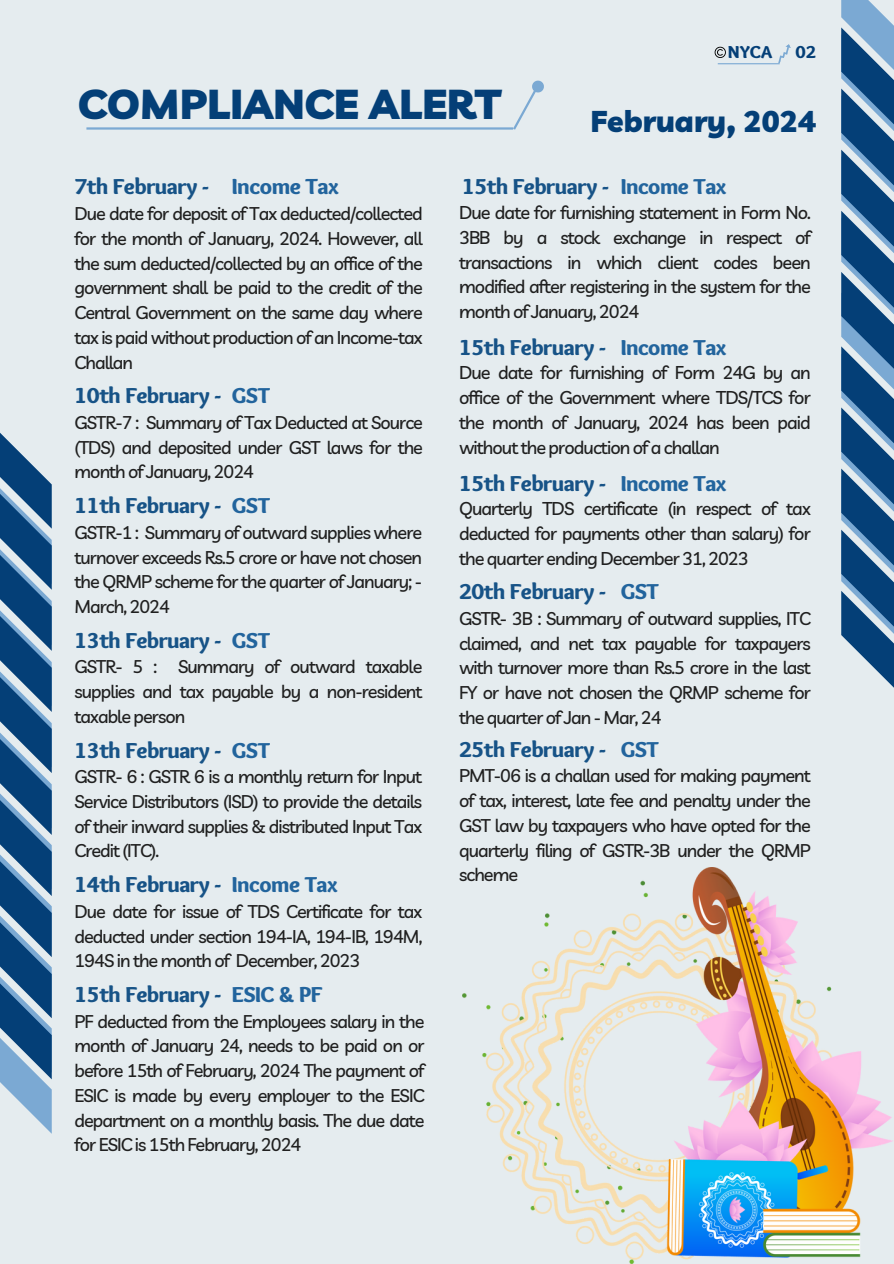
<style>
.page{position:relative;width:894px;height:1264px;background:#fff}
.page>*{position:absolute;margin:0;border:0;box-sizing:border-box;transform-origin:0 0}
.t1{font:900 41.7px "Livvic";color:#043f77}
.t2{font:900 30px "Livvic";color:#043f77}
.t3{font:900 22.5px "Sukar";letter-spacing:-.02em;color:#175387}
.t4{font:500 18.15px/24.8px "Livvic";letter-spacing:-.05em;color:#202020;text-align:justify}
.t5{font:500 18px/24.8px "Livvic";letter-spacing:-.05em;color:#202020;text-align:justify}
.t6{font:900 18px "Sukar";color:#043f77}
.s1{font-size:22.8px;color:#22649d}
.s2{color:#22649d}
</style>
<div class="page">
<div style="left:0;top:0;width:893px;height:1263px;background:#e5ecef"></div>
<svg style="left:841px;top:0;width:52px;height:687px"></svg>
<svg style="left:0;top:433px;width:52px;height:700px"></svg>
<svg style="left:778px;top:44px;width:13px;height:20px"></svg>
<hr style="left:717px;top:63px;width:62px;height:1px;background:#7ba9d3">
<hr style="left:86px;top:127px;width:427px;height:3px;background:#7ba9d3">
<svg style="left:511px;top:81px;width:32px;height:49px"></svg>
<svg style="left:714px;top:47px;width:11px;height:11px"></svg>
<img style="left:462px;top:867px;width:431px;height:396px">
<h1 class="t1" style="left:78px;top:77px;width:424px">COMPLIANCE ALERT</h1>
<p class="t6" style="left:727px;top:41px;width:46px">NYCA</p>
<p class="t6" style="left:795px;top:42px;width:22px">02</p>
<h2 class="t2" style="left:590px;top:102px;width:226px">February, 2024</h2>
<p class="t3" style="left:74px;top:174px;width:266px">7th February - <span class="s1">Income Tax</span></p>
<p class="t5" style="left:74px;top:201px;width:349px">Due date for deposit of Tax deducted/collected for the month of January, 2024. However, all the sum deducted/collected by an office of the government shall be paid to the credit of the Central Government on the same day where tax is paid without production ofan Income-tax Challan</p>
<p class="t3" style="left:74px;top:382px;width:197px">10th February - <span class="s2">GST</span></p>
<p class="t5" style="left:74px;top:410px;width:350px">GSTR-7 : Summary of Tax Deducted at Source (TDS) and deposited under GST laws for the month of January, 2024</p>
<p class="t3" style="left:74px;top:492px;width:197px">11th February - <span class="s2">GST</span></p>
<p class="t5" style="left:74px;top:519px;width:349px">GSTR-1 : Summary of outward supplies where turnover exceeds Rs.5 crore or have not chosen the QRMP scheme for the quarter of January; - March, 2024</p>
<p class="t3" style="left:74px;top:627px;width:197px">13th February - <span class="s2">GST</span></p>
<p class="t5" style="left:74px;top:654px;width:349px">GSTR- 5 : Summary of outward taxable supplies and tax payable by a non-resident taxable person</p>
<p class="t3" style="left:74px;top:737px;width:197px">13th February - <span class="s2">GST</span></p>
<p class="t5" style="left:74px;top:764px;width:349px">GSTR- 6 : GSTR 6 is a monthly return for Input Service Distributors (ISD) to provide the details oftheir inward supplies &amp; distributed Input Tax Credit (ITC).</p>
<p class="t3" style="left:74px;top:871px;width:265px">14th February - <span class="s2">Income Tax</span></p>
<p class="t5" style="left:74px;top:898px;width:349px">Due date for issue of TDS Certificate for tax deducted under section 194-IA, 194-IB, 194M, 194S in the month of December, 2023</p>
<p class="t3" style="left:74px;top:981px;width:249px">15th February - <span class="s2">ESIC &amp; PF</span></p>
<p class="t5" style="left:74px;top:1008px;width:351px">PF deducted from the Employees salary in the month of January 24, needs to be paid on or before 15th of February, 2024 The payment of ESIC is made by every employer to the ESIC department on a monthly basis. The due date for ESIC is 15th February, 2024</p>
<p class="t3" style="left:462px;top:174px;width:266px">15th February - <span class="s2">Income Tax</span></p>
<p class="t4" style="left:459px;top:200px;width:353px">Due date for furnishing statement in Form No.<br>3BB by a stock exchange in respect of transactions in which client codes been modified after registering in the system for the month of January, 2024</p>
<p class="t3" style="left:459px;top:334px;width:269px">15th February - <span class="s2">Income Tax</span></p>
<p class="t4" style="left:459px;top:360px;width:353px">Due date for furnishing of Form 24G by an office of the Government where TDS/TCS for the month of January, 2024 has been paid without the production ofa challan</p>
<p class="t3" style="left:459px;top:470px;width:269px">15th February - <span class="s2">Income Tax</span></p>
<p class="t4" style="left:459px;top:496px;width:353px">Quarterly TDS certificate (in respect of tax deducted for payments other than salary) for the quarter ending December 31, 2023</p>
<p class="t3" style="left:459px;top:578px;width:201px">20th February - <span class="s2">GST</span></p>
<p class="t5" style="left:459px;top:605px;width:353px">GSTR- 3B : Summary of outward supplies, ITC claimed, and net tax payable for taxpayers with turnover more than Rs.5 crore in the last FY or have not chosen the QRMP scheme for the quarter of Jan - Mar, 24</p>
<p class="t3" style="left:459px;top:736px;width:201px">25th February - <span class="s2">GST</span></p>
<p class="t5" style="left:459px;top:763px;width:353px">PMT-06 is a challan used for making payment of tax, interest, late fee and penalty under the GST law by taxpayers who have opted for the quarterly filing of GSTR-3B under the QRMP scheme</p>
</div>
